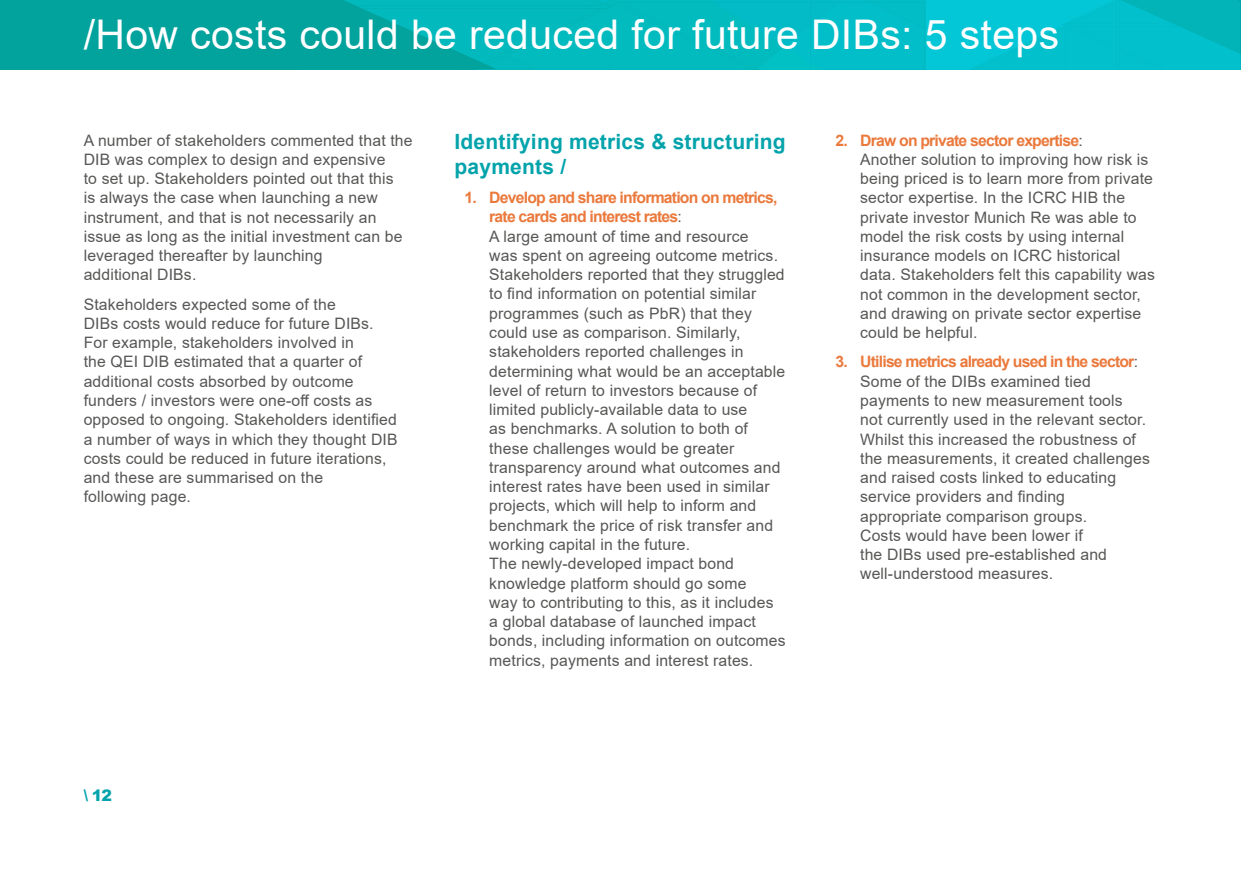
<style>
.page{position:relative;width:1241px;height:874px;background:#fff}
.page>*{position:absolute;margin:0;border:0;box-sizing:border-box;transform-origin:0 0}
.t1{font:40.95px "Arial";letter-spacing:.01em;color:#fff}
.Body{font:700 21px/24.5px "Arial";letter-spacing:.01em;color:#03a3ac}
.Body-2{font:15.75px/19.2px "Arial";letter-spacing:.01em;color:#575756}
.t2{font:900 15.75px "Arial";color:#03a3ac}
.s1{font-weight:700;color:#ea793c}
</style>
<div class="page">
<svg style="left:0;top:0;width:1241px;height:69px;background:#02b3b7"></svg>
<h1 class="t1" style="left:84px;top:7px;width:976px">/How costs could be reduced for future DIBs: 5 steps</h1>
<p class="Body-2" style="left:84px;top:130px;width:330px">A number of stakeholders commented that the DIB was complex to design and expensive<br>to set up. Stakeholders pointed out that this<br>is always the case when launching a new instrument, and that is not necessarily an issue as long as the initial investment can be leveraged thereafter by launching<br>additional DIBs.</p>
<p class="Body-2" style="left:84px;top:294px;width:315px">Stakeholders expected some of the<br>DIBs costs would reduce for future DIBs.<br>For example, stakeholders involved in<br>the QEI DIB estimated that a quarter of additional costs absorbed by outcome funders / investors were one-off costs as opposed to ongoing. Stakeholders identified a number of ways in which they thought DIB costs could be reduced in future iterations, and these are summarised on the<br>following page.</p>
<p class="Body" style="left:454px;top:130px;width:332px">Identifying metrics &amp; structuring payments /</p>
<p class="Body-2" style="left:489px;top:188px;width:298px;text-indent:-25px"><span class="s1">1. Develop and share information on metrics, rate cards and interest rates</span>:<br>A large amount of time and resource<br>was spent on agreeing outcome metrics.<br>Stakeholders reported that they struggled to find information on potential similar programmes (such as PbR) that they could use as comparison. Similarly, stakeholders reported challenges in determining what would be an acceptable level of return to investors because of limited publicly-available data to use<br>as benchmarks. A solution to both of these challenges would be greater transparency around what outcomes and interest rates have been used in similar projects, which will help to inform and benchmark the price of risk transfer and working capital in the future.<br>The newly-developed impact bond knowledge platform should go some<br>way to contributing to this, as it includes a global database of launched impact bonds, including information on outcomes metrics, payments and interest rates.</p>
<p class="t2" style="left:84px;top:783px;width:30px">\ 12</p>
<p class="Body-2" style="left:860px;top:130px;width:296px;text-indent:-25px"><span class="s1">2. Draw on private sector expertise</span>:<br>Another solution to improving how risk is being priced is to learn more from private sector expertise. In the ICRC HIB the private investor Munich Re was able to model the risk costs by using internal insurance models on ICRC historical data. Stakeholders felt this capability was not common in the development sector, and drawing on private sector expertise could be helpful.</p>
<p class="Body-2" style="left:860px;top:352px;width:291px;text-indent:-25px"><span class="s1">3. Utilise metrics already used in the sector</span>:<br>Some of the DIBs examined tied payments to new measurement tools<br>not currently used in the relevant sector.<br>Whilst this increased the robustness of the measurements, it created challenges and raised costs linked to educating service providers and finding appropriate comparison groups.<br>Costs would have been lower if<br>the DIBs used pre-established and well-understood measures.</p>
</div>
